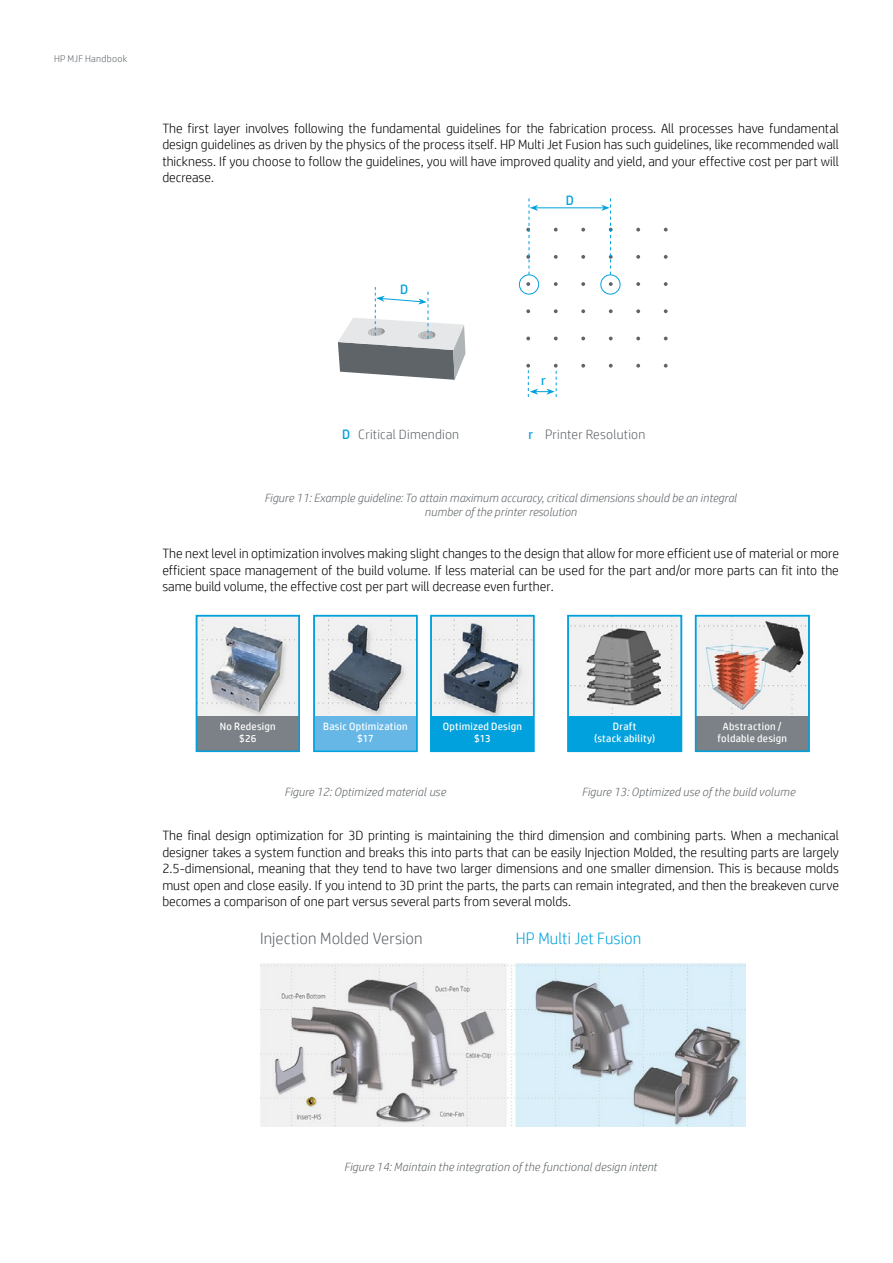
<style>
.page{position:relative;width:893px;height:1263px;background:#fff}
.page>*{position:absolute;margin:0;border:0;box-sizing:border-box;transform-origin:0 0}
.t1{font:300 16.5px "HP Simplified";letter-spacing:.005em;color:#5e6468}
.t2{font:300 16.5px "HP Simplified";letter-spacing:.005em;color:#00a1dd}
.t3{font:300 13.5px/16.5px "HP Simplified";color:#000;text-align:justify}
.t4{font:300 13.5px "HP Simplified";letter-spacing:.015em;color:#5e6468}
.t5{font:13.5px "HP Simplified";color:#00a1dd}
.t6{font:italic 300 12px/14.4px "HP Simplified";color:#5e6468;text-align:center}
.t7{font:10.5px/12px "HP Simplified";letter-spacing:.025em;color:#fff;text-align:center}
.t8{font:300 9.75px "HP Simplified";letter-spacing:.03em;color:#5e6468}
.s1{font-weight:400;color:#00a1dd}
</style>
<div class="page">
<svg style="left:338px;top:287px;width:127px;height:93px"></svg>
<svg style="left:554px;top:228px;width:4px;height:4px"></svg>
<svg style="left:581px;top:228px;width:4px;height:4px"></svg>
<svg style="left:636px;top:228px;width:4px;height:4px"></svg>
<svg style="left:664px;top:228px;width:4px;height:4px"></svg>
<svg style="left:554px;top:255px;width:4px;height:4px"></svg>
<svg style="left:581px;top:255px;width:4px;height:4px"></svg>
<svg style="left:636px;top:255px;width:4px;height:4px"></svg>
<svg style="left:664px;top:255px;width:4px;height:4px"></svg>
<svg style="left:526px;top:282px;width:4px;height:4px"></svg>
<svg style="left:554px;top:282px;width:4px;height:4px"></svg>
<svg style="left:581px;top:282px;width:4px;height:4px"></svg>
<svg style="left:609px;top:282px;width:4px;height:4px"></svg>
<svg style="left:636px;top:282px;width:4px;height:4px"></svg>
<svg style="left:664px;top:282px;width:4px;height:4px"></svg>
<svg style="left:526px;top:309px;width:4px;height:4px"></svg>
<svg style="left:554px;top:309px;width:4px;height:4px"></svg>
<svg style="left:581px;top:309px;width:4px;height:4px"></svg>
<svg style="left:609px;top:309px;width:4px;height:4px"></svg>
<svg style="left:636px;top:309px;width:4px;height:4px"></svg>
<svg style="left:664px;top:309px;width:4px;height:4px"></svg>
<svg style="left:526px;top:337px;width:4px;height:3px"></svg>
<svg style="left:554px;top:337px;width:4px;height:3px"></svg>
<svg style="left:581px;top:337px;width:4px;height:3px"></svg>
<svg style="left:609px;top:337px;width:4px;height:3px"></svg>
<svg style="left:636px;top:337px;width:4px;height:3px"></svg>
<svg style="left:664px;top:337px;width:4px;height:3px"></svg>
<svg style="left:526px;top:364px;width:32px;height:33px"></svg>
<svg style="left:581px;top:364px;width:4px;height:4px"></svg>
<svg style="left:609px;top:364px;width:4px;height:4px"></svg>
<svg style="left:636px;top:364px;width:4px;height:4px"></svg>
<svg style="left:664px;top:364px;width:4px;height:4px"></svg>
<div style="left:519px;top:274px;width:20px;height:20px;border:1px solid #00a1dd;border-radius:50%"></div>
<div style="left:600px;top:274px;width:20px;height:20px;border:1px solid #00a1dd;border-radius:50%"></div>
<hr style="left:536px;top:207px;width:68px;height:1px;background:#00a1dd">
<svg style="left:526px;top:198px;width:12px;height:77px"></svg>
<svg style="left:601px;top:198px;width:12px;height:77px"></svg>
<img style="left:199px;top:618px;width:98px;height:99px">
<img style="left:316px;top:618px;width:99px;height:99px">
<img style="left:433px;top:618px;width:98px;height:99px">
<div style="left:196px;top:717px;width:103px;height:34px;background:#7b8186"></div>
<div style="left:314px;top:717px;width:103px;height:34px;background:#66b7e6"></div>
<div style="left:431px;top:717px;width:103px;height:34px;background:#00a1dd"></div>
<div style="left:196px;top:615px;width:104px;height:137px;border:2px solid #00a1dd"></div>
<div style="left:313px;top:615px;width:105px;height:137px;border:2px solid #00a1dd"></div>
<div style="left:430px;top:615px;width:104px;height:137px;border:2px solid #00a1dd"></div>
<img style="left:570px;top:618px;width:109px;height:99px">
<img style="left:698px;top:618px;width:109px;height:99px">
<div style="left:568px;top:717px;width:113px;height:34px;background:#00a1dd"></div>
<div style="left:696px;top:717px;width:113px;height:34px;background:#7b8186"></div>
<div style="left:567px;top:615px;width:115px;height:137px;border:2px solid #00a1dd"></div>
<div style="left:695px;top:615px;width:115px;height:137px;border:2px solid #00a1dd"></div>
<img style="left:260px;top:963px;width:485px;height:163px">
<p class="t8" style="left:54px;top:52px;width:75px">HP MJF Handbook</p>
<p class="t3" style="left:162px;top:119px;width:678px">The first layer involves following the fundamental guidelines for the fabrication process. All processes have fundamental design guidelines as driven by the physics of the process itself. HP Multi Jet Fusion has such guidelines, like recommended wall thickness. If you choose to follow the guidelines, you will have improved quality and yield, and your effective cost per part will decrease.</p>
<p class="t5" style="left:400px;top:280px;width:10px">D</p>
<p class="t5" style="left:566px;top:191px;width:10px">D</p>
<p class="t5" style="left:541px;top:372px;width:6px">r</p>
<p class="t4" style="left:342px;top:426px;width:119px"><span class="s1">D</span> Critical Dimendion</p>
<p class="t4" style="left:528px;top:426px;width:118px"><span class="s1">r</span> Printer Resolution</p>
<p class="t6" style="left:264px;top:490px;width:474px">Figure 11: Example guideline: To attain maximum accuracy, critical dimensions should be an integral number of the printer resolution</p>
<p class="t3" style="left:162px;top:545px;width:678px">The next level in optimization involves making slight changes to the design that allow for more efficient use of material or more efficient space management of the build volume. If less material can be used for the part and/or more parts can fit into the same build volume, the effective cost per part will decrease even further.</p>
<p class="t7" style="left:220px;top:720px;width:57px">No Redesign $26</p>
<p class="t7" style="left:323px;top:720px;width:86px">Basic Optimization $17</p>
<p class="t7" style="left:443px;top:720px;width:81px">Optimized Design $13</p>
<p class="t7" style="left:594px;top:720px;width:63px">Draft<br>(stack ability)</p>
<p class="t7" style="left:717px;top:720px;width:71px">Abstraction / foldable design</p>
<p class="t6" style="left:285px;top:785px;width:163px">Figure 12: Optimized material use</p>
<p class="t6" style="left:582px;top:785px;width:215px">Figure 13: Optimized use of the build volume</p>
<p class="t3" style="left:162px;top:827px;width:678px">The final design optimization for 3D printing is maintaining the third dimension and combining parts. When a mechanical designer takes a system function and breaks this into parts that can be easily Injection Molded, the resulting parts are largely 2.5-dimensional, meaning that they tend to have two larger dimensions and one smaller dimension. This is because molds must open and close easily. If you intend to 3D print the parts, the parts can remain integrated, and then the breakeven curve becomes a comparison of one part versus several parts from several molds.</p>
<p class="t1" style="left:260px;top:928px;width:164px">Injection Molded Version</p>
<p class="t2" style="left:516px;top:928px;width:127px">HP Multi Jet Fusion</p>
<p class="t6" style="left:344px;top:1159px;width:314px">Figure 14: Maintain the integration of the functional design intent</p>
</div>
